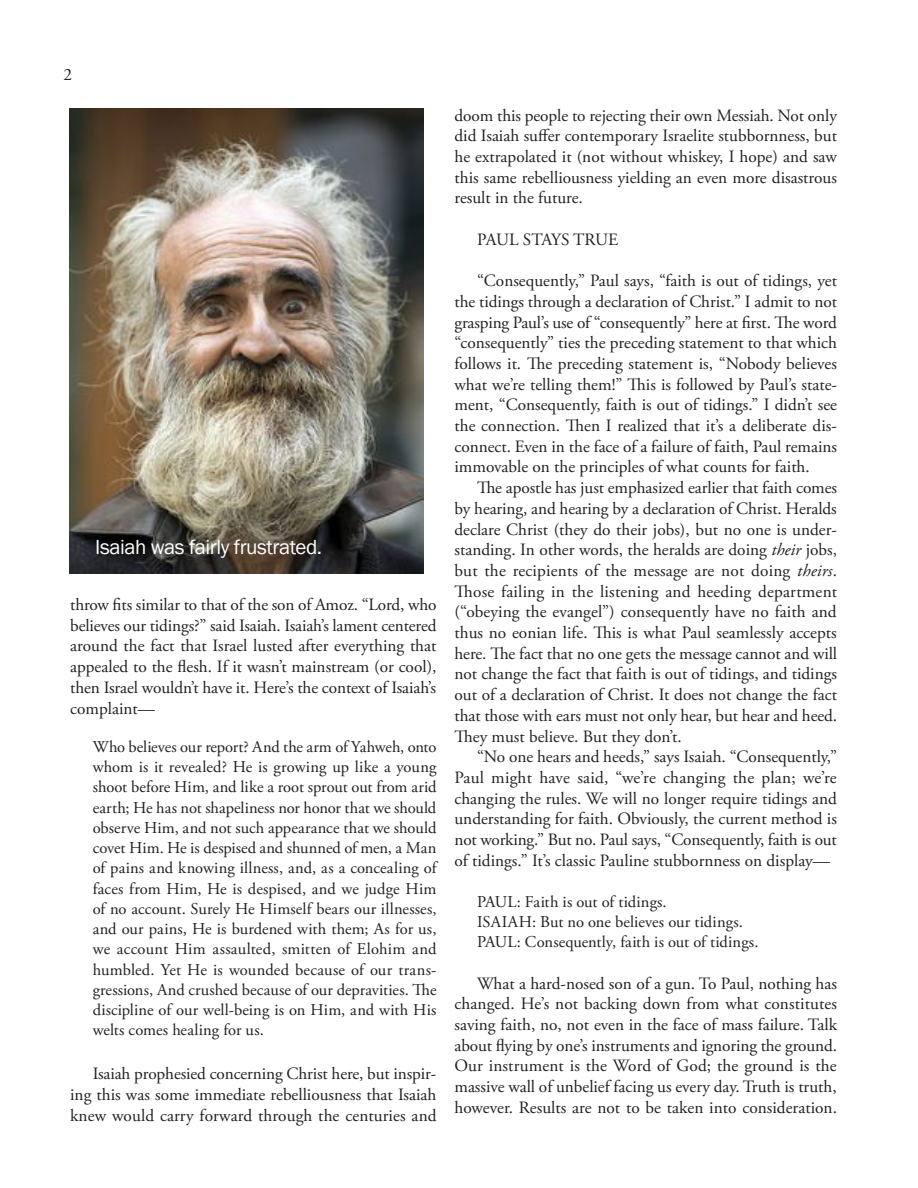
<style>
.page{position:relative;width:918px;height:1188px;background:#fff}
.page>*{position:absolute;margin:0;border:0;box-sizing:border-box;transform-origin:0 0}
.t1{font:21px "Franklin Gothic";letter-spacing:-.02em;color:#fff}
.ZWTF{font:17.25px/20.7px "Adobe Garamond Pro";color:#231f20;text-align:justify}
.Block_Quote{font:16.5px/20.2px "Adobe Garamond Pro";letter-spacing:.005em;color:#231f20;text-align:justify}
.s1{font-style:italic}
</style>
<div class="page">
<img style="left:69px;top:108px;width:354px;height:465px">
<p class="ZWTF" style="left:63px;top:65px;width:10px">2</p>
<p class="t1" style="left:95px;top:534px;width:228px">Isaiah was fairly frustrated.</p>
<p class="ZWTF" style="left:70px;top:595px;width:368px">throw fits similar to that of the son of Amoz. “Lord, who believes our tidings?” said Isaiah. Isaiah’s lament centered around the fact that Israel lusted after everything that appealed to the flesh. If it wasn’t mainstream (or cool), then Israel wouldn’t have it. Here’s the context of Isaiah’s complaint—</p>
<p class="Block_Quote" style="left:93px;top:737px;width:345px">Who believes our report? And the arm of Yahweh, onto whom is it revealed? He is growing up like a young shoot before Him, and like a root sprout out from arid earth; He has not shapeliness nor honor that we should observe Him, and not such appearance that we should covet Him. He is despised and shunned of men, a Man of pains and knowing illness, and, as a concealing of faces from Him, He is despised, and we judge Him of no account. Surely He Himself bears our illnesses, and our pains, He is burdened with them; As for us, we account Him assaulted, smitten of Elohim and humbled. Yet He is wounded because of our trans&shy;gressions, And crushed because of our depravities. The discipline of our well-being is on Him, and with His welts comes healing for us.</p>
<p class="ZWTF" style="left:70px;top:1064px;width:368px;text-indent:22px">Isaiah prophesied concerning Christ here, but inspir&shy;ing this was some immediate rebelliousness that Isaiah knew would carry forward through the centuries and</p>
<p class="ZWTF" style="left:454px;top:105px;width:384px">doom this people to rejecting their own Messiah. Not only did Isaiah suffer contemporary Israelite stubbornness, but he extrapolated it (not without whiskey, I hope) and saw this same rebelliousness yielding an even more disastrous result in the future.</p>
<p class="ZWTF" style="left:477px;top:230px;width:143px">PAUL STAYS TRUE</p>
<p class="ZWTF" style="left:454px;top:271px;width:384px;text-indent:22px">“Consequently,” Paul says, “faith is out of tidings, yet the tidings through a declaration of Christ.” I admit to not grasping Paul’s use of “consequently” here at first. The word “consequently” ties the preceding statement to that which follows it. The preceding statement is, “Nobody believes what we’re telling them!” This is followed by Paul’s state&shy;ment, “Consequently, faith is out of tidings.” I didn’t see the connection. Then I realized that it’s a deliberate dis&shy;connect. Even in the face of a failure of faith, Paul remains immovable on the principles of what counts for faith.</p>
<p class="ZWTF" style="left:454px;top:478px;width:384px;text-indent:22px">The apostle has just emphasized earlier that faith comes by hearing, and hearing by a declaration of Christ. Heralds declare Christ (they do their jobs), but no one is under&shy;standing. In other words, the heralds are doing <span class="s1">their</span> jobs, but the recipients of the message are not doing <span class="s1">theirs</span>.<br>Those failing in the listening and heeding department (“obeying the evangel”) consequently have no faith and thus no eonian life. This is what Paul seamlessly accepts here. The fact that no one gets the message cannot and will not change the fact that faith is out of tidings, and tidings out of a declaration of Christ. It does not change the fact that those with ears must not only hear, but hear and heed.<br>They must believe. But they don’t.</p>
<p class="ZWTF" style="left:454px;top:747px;width:384px;text-indent:22px">“No one hears and heeds,” says Isaiah. “Consequently,” Paul might have said, “we’re changing the plan; we’re changing the rules. We will no longer require tidings and understanding for faith. Obviously, the current method is not working.” But no. Paul says, “Consequently, faith is out of tidings.” It’s classic Pauline stubbornness on display—</p>
<p class="Block_Quote" style="left:477px;top:892px;width:191px">PAUL: Faith is out of tidings.</p>
<p class="Block_Quote" style="left:477px;top:912px;width:267px">ISAIAH: But no one believes our tidings.</p>
<p class="Block_Quote" style="left:477px;top:932px;width:283px">PAUL: Consequently, faith is out of tidings.</p>
<p class="ZWTF" style="left:454px;top:973px;width:384px;text-indent:22px">What a hard-nosed son of a gun. To Paul, nothing has changed. He’s not backing down from what constitutes saving faith, no, not even in the face of mass failure. Talk about flying by one’s instruments and ignoring the ground.<br>Our instrument is the Word of God; the ground is the massive wall of unbelief facing us every day. Truth is truth, however. Results are not to be taken into consideration.</p>
</div>
